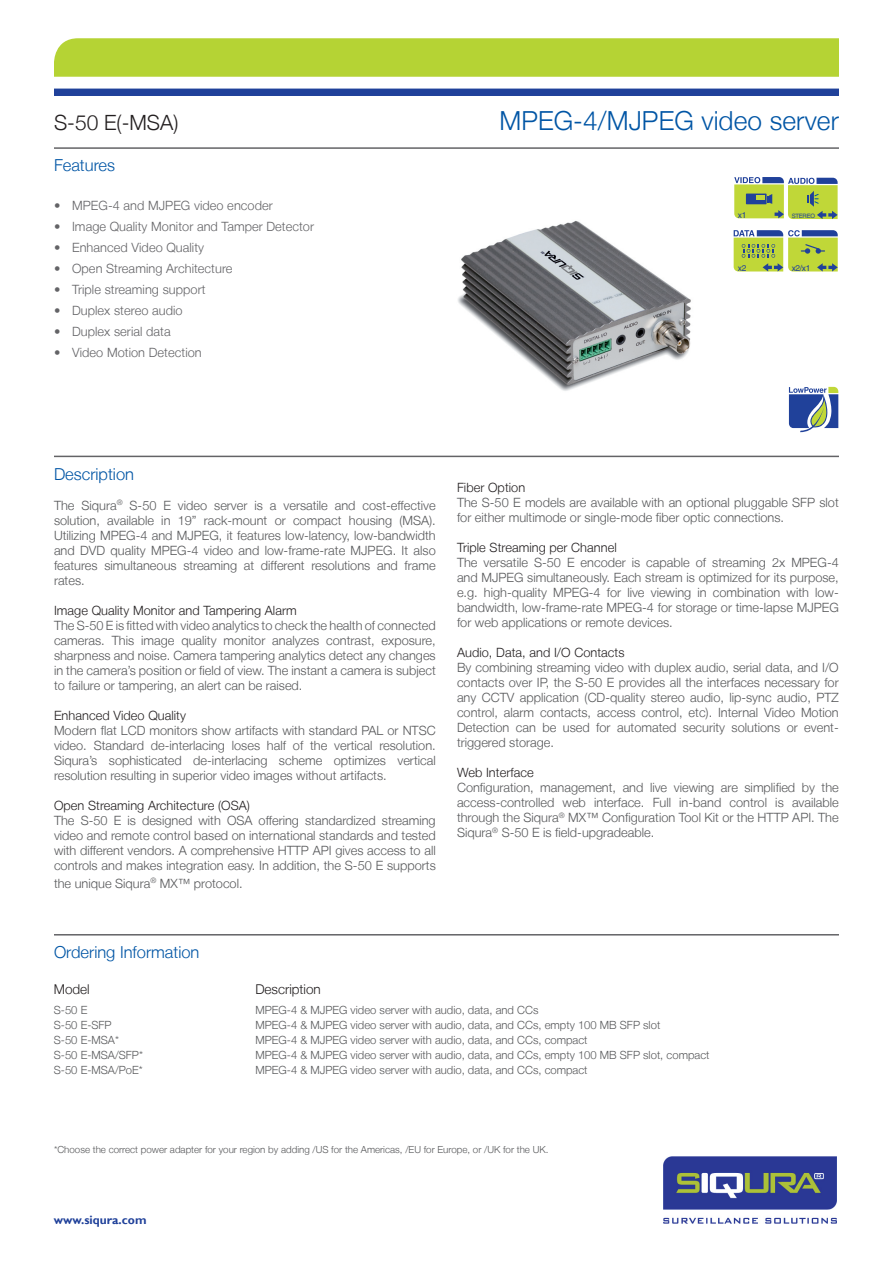
<style>
.page{position:relative;width:893px;height:1263px;background:#fff}
.page>*{position:absolute;margin:0;border:0;box-sizing:border-box;transform-origin:0 0}
.t1{font:300 26.25px "Helvetica Neue LT";letter-spacing:.005em;color:#0155a5}
.t2{font:300 21px "Helvetica Neue LT";color:#231f20}
.t3{font:300 16.5px "Helvetica Neue LT";color:#0155a5}
.t4{font:300 13.5px "Helvetica Neue LT";color:#231f20}
.t5{font:300 12.75px/15px "Helvetica Neue LT";color:#57585a;text-align:justify}
.t6{font:300 12.75px "Helvetica Neue LT";letter-spacing:.005em;color:#636366}
.t7{font:300 12.75px "Helvetica Neue LT";letter-spacing:.005em;color:#231f20}
.t8{font:700 12px "Gill Sans";color:#20419a}
.t9{font:300 11.25px/15px "Helvetica Neue LT";color:#57585a}
.t10{font:300 9.75px "Helvetica Neue LT";color:#57585a}
.t11{font:8.4px "Helvetica LT";letter-spacing:-.04em;color:#20419a}
.t12{font:6px "Helvetica LT";letter-spacing:-.04em;color:#20419a}
</style>
<div class="page">
<img style="left:663px;top:1157px;width:174px;height:67px">
<div style="left:54px;top:89px;width:785px;height:7px;background:#20419a"></div>
<hr style="left:54px;top:147px;width:785px;height:2px;background:#636366">
<hr style="left:54px;top:456px;width:785px;height:1px;background:#636366">
<hr style="left:54px;top:934px;width:785px;height:1px;background:#636366">
<img style="left:458px;top:220px;width:233px;height:171px">
<div style="left:54px;top:38px;width:785px;height:39px;background:#b5d334"></div>
<svg style="left:734px;top:177px;width:104px;height:42px;background:#aac065"></svg>
<svg style="left:734px;top:230px;width:104px;height:41px;background:#a8be61"></svg>
<svg style="left:789px;top:387px;width:49px;height:45px"></svg>
<h2 class="t2" style="left:54px;top:110px;width:126px">S-50 E(-MSA)</h2>
<h1 class="t1" style="left:499px;top:105px;width:341px">MPEG-4/MJPEG video server</h1>
<p class="t3" style="left:54px;top:155px;width:63px">Features</p>
<p class="t6" style="left:54px;top:198px;width:220px">• MPEG-4 and MJPEG video encoder</p>
<p class="t6" style="left:54px;top:219px;width:262px">• Image Quality Monitor and Tamper Detector</p>
<p class="t6" style="left:54px;top:240px;width:152px">• Enhanced Video Quality</p>
<p class="t6" style="left:54px;top:261px;width:180px">• Open Streaming Architecture</p>
<p class="t6" style="left:54px;top:282px;width:153px">• Triple streaming support</p>
<p class="t6" style="left:54px;top:303px;width:130px">• Duplex stereo audio</p>
<p class="t6" style="left:54px;top:324px;width:118px">• Duplex serial data</p>
<p class="t6" style="left:54px;top:345px;width:149px">• Video Motion Detection</p>
<p class="t11" style="left:738px;top:210px;width:10px">x1</p>
<p class="t12" style="left:792px;top:212px;width:25px">STEREO</p>
<p class="t11" style="left:738px;top:263px;width:10px">x2</p>
<p class="t11" style="left:792px;top:263px;width:20px">x2/x1</p>
<p class="t3" style="left:54px;top:464px;width:82px">Description</p>
<p class="t5" style="left:54px;top:497px;width:383px">The Siqura<sup>®</sup> S-50 E video server is a versatile and cost-effective solution, available in 19” rack-mount or compact housing (MSA).<br>Utilizing MPEG-4 and MJPEG, it features low-latency, low-bandwidth and DVD quality MPEG-4 video and low-frame-rate MJPEG. It also features simultaneous streaming at different resolutions and frame rates.</p>
<p class="t7" style="left:54px;top:602px;width:244px">Image Quality Monitor and Tampering Alarm</p>
<p class="t5" style="left:54px;top:617px;width:383px">The S-50 E is fitted with video analytics to check the health of connected cameras. This image quality monitor analyzes contrast, exposure, sharpness and noise. Camera tampering analytics detect any changes in the camera’s position or field of view. The instant a camera is subject to failure or tampering, an alert can be raised.</p>
<p class="t7" style="left:54px;top:707px;width:134px">Enhanced Video Quality</p>
<p class="t5" style="left:54px;top:722px;width:383px">Modern flat LCD monitors show artifacts with standard PAL or NTSC video. Standard de-interlacing loses half of the vertical resolution.<br>Siqura’s sophisticated de-interlacing scheme optimizes vertical resolution resulting in superior video images without artifacts.</p>
<p class="t7" style="left:54px;top:797px;width:197px">Open Streaming Architecture (OSA)</p>
<p class="t5" style="left:54px;top:812px;width:383px">The S-50 E is designed with OSA offering standardized streaming video and remote control based on international standards and tested with different vendors. A comprehensive HTTP API gives access to all controls and makes integration easy. In addition, the S-50 E supports</p>
<p class="t5" style="left:54px;top:875px;width:190px">the unique Siqura<sup>®</sup> MX™ protocol.</p>
<p class="t7" style="left:457px;top:479px;width:70px">Fiber Option</p>
<p class="t5" style="left:457px;top:495px;width:383px">The S-50 E models are available with an optional pluggable SFP slot for either multimode or single-mode fiber optic connections.</p>
<p class="t7" style="left:457px;top:539px;width:161px">Triple Streaming per Channel</p>
<p class="t5" style="left:457px;top:554px;width:383px">The versatile S-50 E encoder is capable of streaming 2x MPEG-4 and MJPEG simultaneously. Each stream is optimized for its purpose, e.g. high-quality MPEG-4 for live viewing in combination with low&shy;bandwidth, low-frame-rate MPEG-4 for storage or time-lapse MJPEG for web applications or remote devices.</p>
<p class="t7" style="left:457px;top:644px;width:169px">Audio, Data, and I/O Contacts</p>
<p class="t5" style="left:457px;top:659px;width:383px">By combining streaming video with duplex audio, serial data, and I/O contacts over IP, the S-50 E provides all the interfaces necessary for any CCTV application (CD-quality stereo audio, lip-sync audio, PTZ control, alarm contacts, access control, etc). Internal Video Motion Detection can be used for automated security solutions or event&shy;triggered storage.</p>
<p class="t7" style="left:457px;top:764px;width:78px">Web Interface</p>
<p class="t5" style="left:457px;top:779px;width:383px">Configuration, management, and live viewing are simplified by the access-controlled web interface. Full in-band control is available through the Siqura<sup>®</sup> MX™ Configuration Tool Kit or the HTTP API. The Siqura<sup>®</sup> S-50 E is field-upgradeable.</p>
<p class="t3" style="left:54px;top:942px;width:147px">Ordering Information</p>
<p class="t4" style="left:54px;top:981px;width:38px">Model</p>
<p class="t4" style="left:255px;top:981px;width:67px">Description</p>
<p class="t9" style="left:54px;top:1002px;width:91px">S-50 E<br>S-50 E-SFP<br>S-50 E-MSA*<br>S-50 E-MSA/SFP*<br>S-50 E-MSA/PoE*</p>
<p class="t9" style="left:255px;top:1002px;width:456px">MPEG-4 &amp; MJPEG video server with audio, data, and CCs<br>MPEG-4 &amp; MJPEG video server with audio, data, and CCs, empty 100 MB SFP slot<br>MPEG-4 &amp; MJPEG video server with audio, data, and CCs, compact<br>MPEG-4 &amp; MJPEG video server with audio, data, and CCs, empty 100 MB SFP slot, compact MPEG-4 &amp; MJPEG video server with audio, data, and CCs, compact</p>
<p class="t10" style="left:54px;top:1144px;width:496px">*Choose the correct power adapter for your region by adding /US for the Americas, /EU for Europe, or /UK for the UK.</p>
<p class="t8" style="left:54px;top:1212px;width:94px">www.siqura.com</p>
</div>
